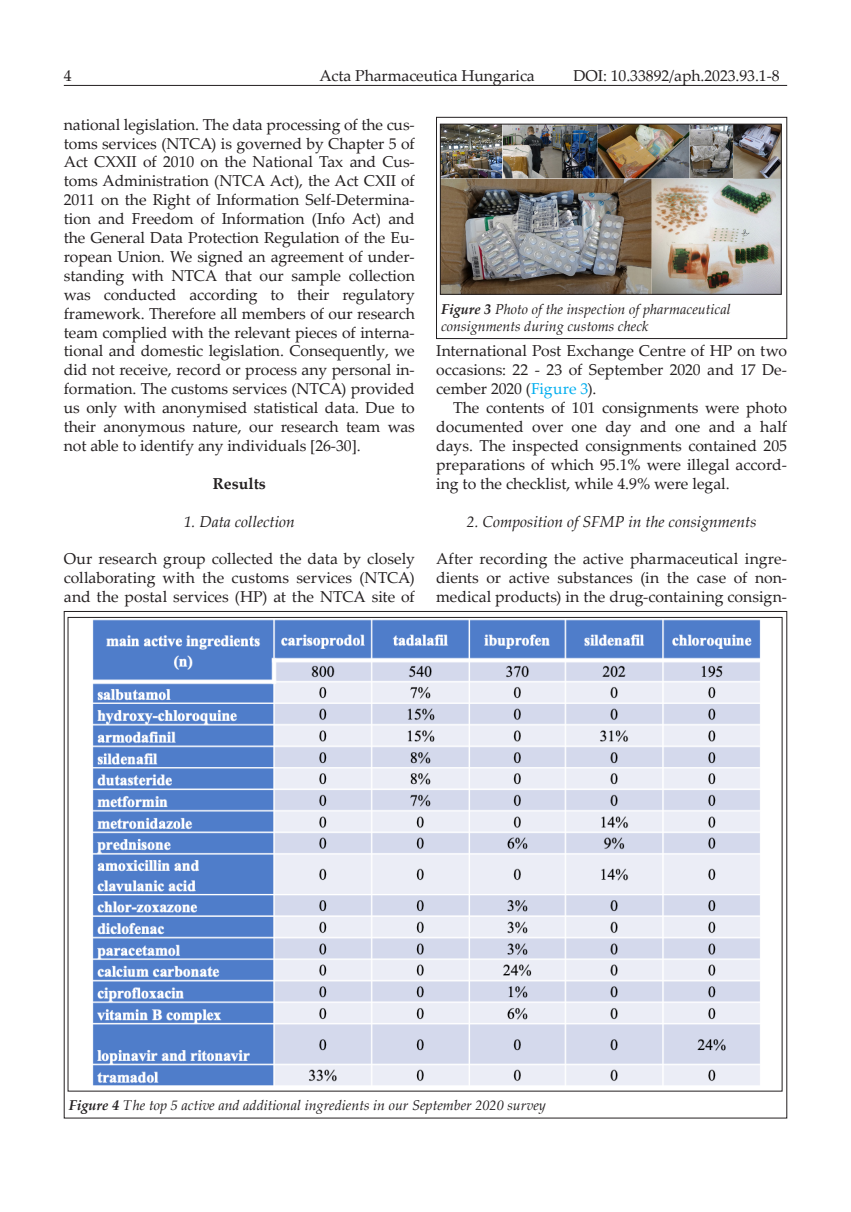
<style>
.page{position:relative;width:851px;height:1212px;background:#fff}
.page>*{position:absolute;margin:0;border:0;box-sizing:border-box;transform-origin:0 0}
.kenyér{font:15.75px/18.9px "Palatino Linotype";letter-spacing:-.005em;color:#231f20;text-align:justify}
.kenyér-tompa{font:15.75px/18.9px "Palatino Linotype";color:#231f20;text-align:justify}
.alcím_1{font:italic 15.75px "Palatino Linotype";color:#231f20}
.alcím{font:700 15.75px "Palatino Linotype";color:#231f20}
.képalá{font:italic 14.25px/17.1px "Palatino Linotype";color:#231f20}
.s1{font-weight:700}
.s2{color:#00aeef}
</style>
<div class="page">
<hr style="left:64px;top:85px;width:723px;height:1px;background:#231f20">
<div style="left:436px;top:117px;width:351px;height:222px;border:1px solid #231f20"></div>
<img style="left:442px;top:126px;width:337px;height:167px">
<div style="left:440px;top:124px;width:341px;height:171px;border:1px solid #231f20"></div>
<img style="left:92px;top:619px;width:669px;height:466px">
<p class="kenyér" style="left:64px;top:65px;width:9px">4</p>
<p class="kenyér" style="left:319px;top:65px;width:217px">Acta Pharmaceutica Hungarica</p>
<p class="kenyér" style="left:573px;top:65px;width:208px">DOI: 10.33892/aph.2023.93.1-8</p>
<p class="kenyér" style="left:64px;top:114px;width:352px">national legislation. The data processing of the cus&shy;toms services (NTCA) is governed by Chapter 5 of Act CXXII of 2010 on the National Tax and Cus&shy;toms Administration (NTCA Act), the Act CXII of 2011 on the Right of Information Self-Determina&shy;tion and Freedom of Information (Info Act) and the General Data Protection Regulation of the Eu&shy;ropean Union. We signed an agreement of under&shy;standing with NTCA that our sample collection was conducted according to their regulatory framework. Therefore all members of our research team complied with the relevant pieces of interna&shy;tional and domestic legislation. Consequently, we did not receive, record or process any personal in&shy;formation. The customs services (NTCA) provided us only with anonymised statistical data. Due to their anonymous nature, our research team was not able to identify any individuals [26-30].</p>
<p class="alcím" style="left:213px;top:472px;width:55px">Results</p>
<p class="alcím_1" style="left:184px;top:510px;width:113px">1. Data collection</p>
<p class="kenyér-tompa" style="left:64px;top:549px;width:352px">Our research group collected the data by closely collaborating with the customs services (NTCA) and the postal services (HP) at the NTCA site of</p>
<p class="képalá" style="left:441px;top:300px;width:291px"><span class="s1">Figure 3</span> Photo of the inspection of pharmaceutical consignments during customs check</p>
<p class="kenyér-tompa" style="left:436px;top:341px;width:352px">International Post Exchange Centre of HP on two occasions: 22 - 23 of September 2020 and 17 De&shy;cember 2020 (<span class="s2">Figure 3</span>).</p>
<p class="kenyér" style="left:436px;top:398px;width:352px;text-indent:17px">The contents of 101 consignments were photo documented over one day and one and a half days. The inspected consignments contained 205 preparations of which 95.1% were illegal accord&shy;ing to the checklist, while 4.9% were legal.</p>
<p class="alcím_1" style="left:466px;top:510px;width:291px">2. Composition of SFMP in the consignments</p>
<p class="kenyér-tompa" style="left:436px;top:549px;width:352px">After recording the active pharmaceutical ingre&shy;dients or active substances (in the case of non&shy;medical products) in the drug-containing consign-</p>
<p class="képalá" style="left:69px;top:1096px;width:478px"><span class="s1">Figure 4</span> The top 5 active and additional ingredients in our September 2020 survey</p>
</div>
